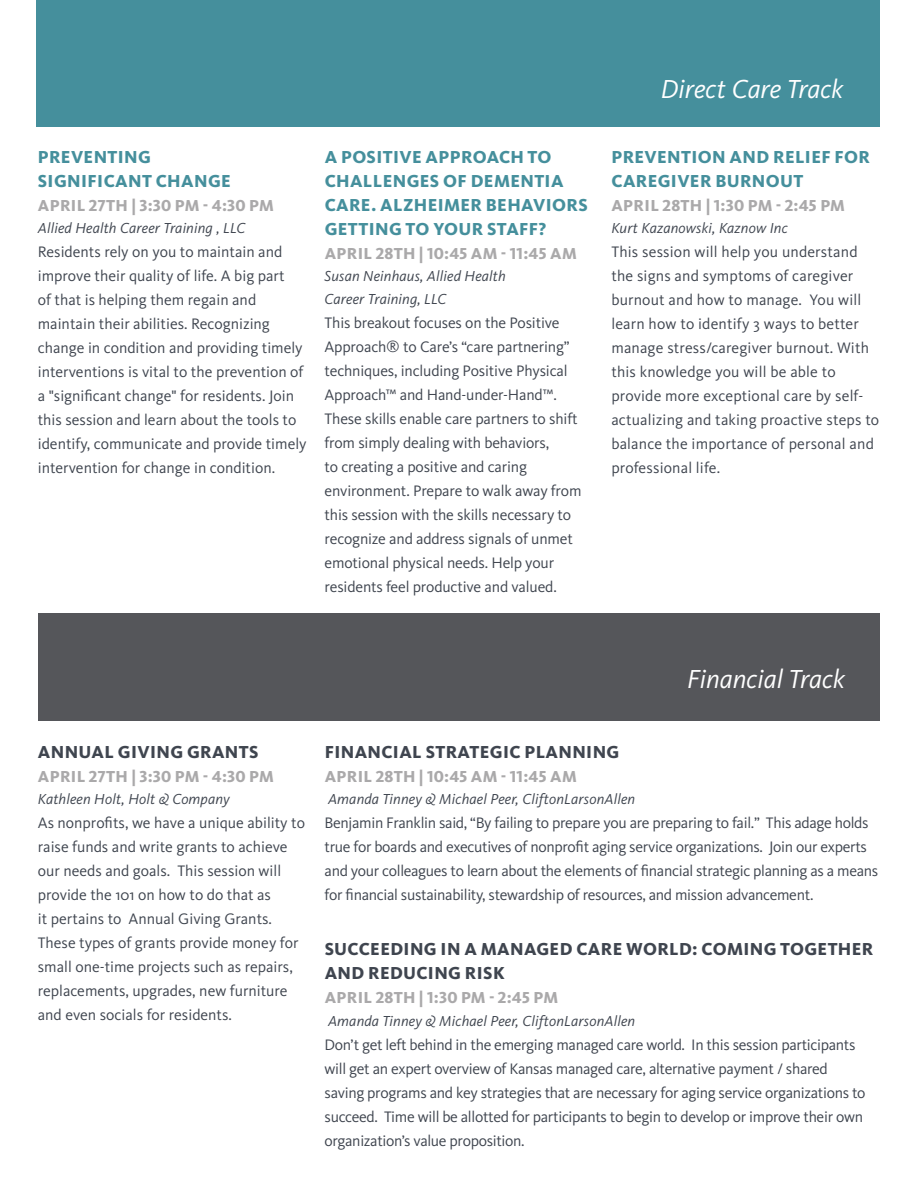
<style>
.page{position:relative;width:918px;height:1188px;background:#fff}
.page>*{position:absolute;margin:0;border:0;box-sizing:border-box;transform-origin:0 0}
.t1{font:italic 27px "Kievit OT";color:#fff}
.t2{font:800 18px/24px "Kievit OT";letter-spacing:.02em;color:#458f9c}
.t3{font:800 18px/24px "Kievit OT";letter-spacing:.02em;color:#3f454f}
.t4{font:800 16.5px "Kievit OT";letter-spacing:.015em;color:#aaa9aa}
.t5{font:15.75px/24px "Kievit OT";letter-spacing:-.01em;color:#3f454f}
.t6{font:15.75px/24px "Kievit OT";letter-spacing:.01em;color:#3f454f}
.t7{font:italic 15px/22.5px "Kievit OT";letter-spacing:.01em;color:#3f454f}
</style>
<div class="page">
<div style="left:37px;top:0;width:843px;height:126px;background:#458f9c"></div>
<div style="left:39px;top:613px;width:841px;height:108px;background:#55565a"></div>
<p class="t2" style="left:38px;top:145px;width:194px">PREVENTING<br>SIGNIFICANT CHANGE</p>
<p class="t4" style="left:38px;top:196px;width:237px">APRIL 27TH | 3:30 PM - 4:30 PM</p>
<p class="t7" style="left:38px;top:217px;width:209px">Allied Health Career Training , LLC</p>
<p class="t5" style="left:38px;top:240px;width:270px">Residents rely on you to maintain and improve their quality of life. A big part<br>of that is helping them regain and maintain their abilities. Recognizing change in condition and providing timely interventions is vital to the prevention of a "significant change" for residents. Join this session and learn about the tools to identify, communicate and provide timely intervention for change in condition.</p>
<p class="t2" style="left:325px;top:145px;width:265px">A POSITIVE APPROACH TO<br>CHALLENGES OF DEMENTIA<br>CARE. ALZHEIMER BEHAVIORS<br>GETTING TO YOUR STAFF?</p>
<p class="t4" style="left:325px;top:244px;width:254px">APRIL 28TH | 10:45 AM - 11:45 AM</p>
<p class="t7" style="left:325px;top:265px;width:183px">Susan Neinhaus, Allied Health<br>Career Training, LLC</p>
<p class="t5" style="left:325px;top:311px;width:258px">This breakout focuses on the Positive Approach® to Care’s “care partnering” techniques, including Positive Physical Approach™ and Hand-under-Hand™.<br>These skills enable care partners to shift from simply dealing with behaviors,<br>to creating a positive and caring environment. Prepare to walk away from this session with the skills necessary to recognize and address signals of unmet emotional physical needs. Help your residents feel productive and valued.</p>
<h1 class="t1" style="left:661px;top:73px;width:184px">Direct Care Track</h1>
<p class="t2" style="left:611px;top:145px;width:260px">PREVENTION AND RELIEF FOR<br>CAREGIVER BURNOUT</p>
<p class="t4" style="left:611px;top:196px;width:235px">APRIL 28TH | 1:30 PM - 2:45 PM</p>
<p class="t7" style="left:611px;top:217px;width:178px">Kurt Kazanowski, Kaznow Inc</p>
<p class="t6" style="left:611px;top:240px;width:269px">This session will help you understand the signs and symptoms of caregiver burnout and how to manage. You will learn how to identify 3 ways to better manage stress/caregiver burnout. With this knowledge you will be able to provide more exceptional care by self&shy;actualizing and taking proactive steps to balance the importance of personal and professional life.</p>
<h1 class="t1" style="left:687px;top:663px;width:159px">Financial Track</h1>
<p class="t3" style="left:38px;top:740px;width:222px">ANNUAL GIVING GRANTS</p>
<p class="t4" style="left:38px;top:767px;width:237px">APRIL 27TH | 3:30 PM - 4:30 PM</p>
<p class="t7" style="left:38px;top:788px;width:193px">Kathleen Holt, Holt &amp; Company</p>
<p class="t5" style="left:38px;top:811px;width:269px">As nonprofits, we have a unique ability to raise funds and write grants to achieve our needs and goals. This session will provide the 101 on how to do that as<br>it pertains to Annual Giving Grants.<br>These types of grants provide money for small one-time projects such as repairs, replacements, upgrades, new furniture and even socials for residents.</p>
<p class="t3" style="left:325px;top:740px;width:296px">FINANCIAL STRATEGIC PLANNING</p>
<p class="t4" style="left:325px;top:767px;width:254px">APRIL 28TH | 10:45 AM - 11:45 AM</p>
<p class="t7" style="left:328px;top:788px;width:309px">Amanda Tinney &amp; Michael Peer, CliftonLarsonAllen</p>
<p class="t5" style="left:325px;top:811px;width:555px">Benjamin Franklin said, “By failing to prepare you are preparing to fail.” This adage holds true for boards and executives of nonprofit aging service organizations. Join our experts and your colleagues to learn about the elements of financial strategic planning as a means for financial sustainability, stewardship of resources, and mission advancement.</p>
<p class="t3" style="left:325px;top:937px;width:550px">SUCCEEDING IN A MANAGED CARE WORLD: COMING TOGETHER<br>AND REDUCING RISK</p>
<p class="t4" style="left:325px;top:988px;width:235px">APRIL 28TH | 1:30 PM - 2:45 PM</p>
<p class="t7" style="left:328px;top:1009px;width:309px">Amanda Tinney &amp; Michael Peer, CliftonLarsonAllen</p>
<p class="t5" style="left:325px;top:1033px;width:542px">Don’t get left behind in the emerging managed care world. In this session participants will get an expert overview of Kansas managed care, alternative payment / shared saving programs and key strategies that are necessary for aging service organizations to succeed. Time will be allotted for participants to begin to develop or improve their own organization’s value proposition.</p>
</div>
